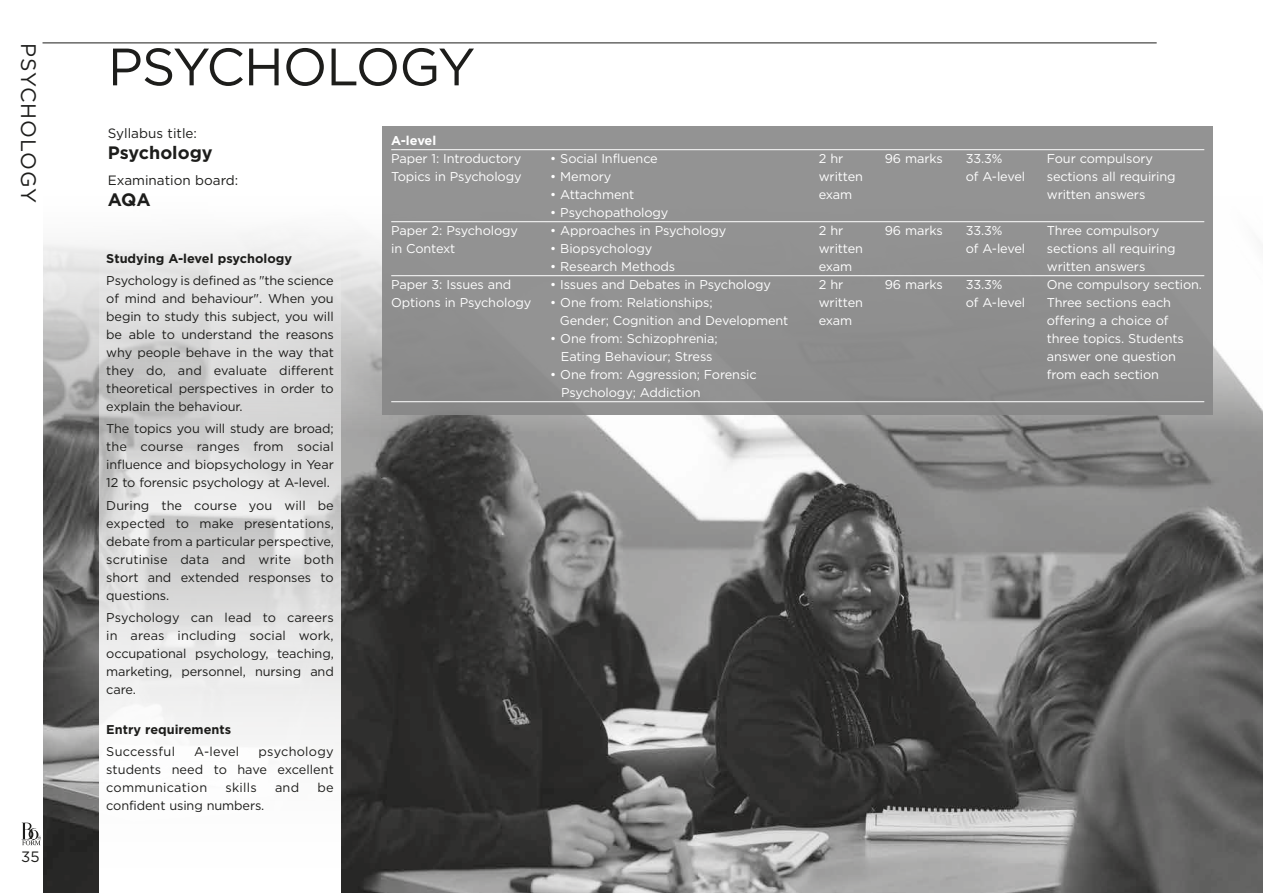
<style>
.page{position:relative;width:1263px;height:893px;background:#fff}
.page>*{position:absolute;margin:0;border:0;box-sizing:border-box;transform-origin:0 0}
.t1{font:52.5px "Gotham";letter-spacing:-.02em;color:#1d1d1b}
.t2{font:21px "Gotham";letter-spacing:.05em;color:#1d1d1b}
.t3{font:700 18px "Gotham";color:#1d1d1b}
.t4{font:15px "Gotham";color:#1d1d1b}
.t5{font:13.5px "Gotham";color:#1d1d1b}
.t6{font:12.75px/18px "Gotham";letter-spacing:-.01em;color:#1d1d1b;text-align:justify}
.t7{font:12.75px "Gotham";letter-spacing:-.01em;color:#fff}
.t8{font:700 12.75px "Gotham";color:#1d1d1b}
.t9{font:12.75px "Gotham";letter-spacing:.02em;color:#1d1d1b}
.t10{font:700 12.75px "Gotham";letter-spacing:-.015em;color:#fff}
</style>
<div class="page">
<img style="left:43px;top:432px;width:1220px;height:461px">
<svg style="left:99px;top:432px;width:242px;height:461px"></svg>
<svg style="left:43px;top:190px;width:1220px;height:242px"></svg>
<div style="left:383px;top:126px;width:830px;height:289px;background:#929292"></div>
<hr style="left:391px;top:149px;width:813px;height:1px;background:#fff">
<hr style="left:391px;top:221px;width:813px;height:1px;background:#fff">
<hr style="left:391px;top:275px;width:813px;height:1px;background:#fff">
<hr style="left:391px;top:401px;width:813px;height:1px;background:#fff">
<hr style="left:43px;top:43px;width:1114px;height:1px;background:#1d1d1b">
<svg style="left:21px;top:823px;width:20px;height:22px"></svg>
<h2 class="t2" style="left:42px;top:43px;width:162px;rotate:90deg">PSYCHOLOGY</h2>
<p class="t4" style="left:21px;top:847px;width:20px">35</p>
<h1 class="t1" style="left:108px;top:33px;width:369px">PSYCHOLOGY</h1>
<p class="t5" style="left:108px;top:125px;width:91px">Syllabus title:</p>
<h3 class="t3" style="left:108px;top:141px;width:106px">Psychology</h3>
<p class="t5" style="left:108px;top:171px;width:132px">Examination board:</p>
<h3 class="t3" style="left:108px;top:187px;width:44px">AQA</h3>
<p class="t8" style="left:106px;top:250px;width:187px">Studying A-level psychology</p>
<p class="t6" style="left:106px;top:271px;width:229px">Psychology is defined as "the science of mind and behaviour". When you begin to study this subject, you will be able to understand the reasons why people behave in the way that they do, and evaluate different theoretical perspectives in order to explain the behaviour.</p>
<p class="t6" style="left:106px;top:420px;width:229px">The topics you will study are broad; the course ranges from social influence and biopsychology in Year 12 to forensic psychology at A-level.</p>
<p class="t6" style="left:106px;top:496px;width:229px">During the course you will be expected to make presentations, debate from a particular perspective, scrutinise data and write both short and extended responses to questions.</p>
<p class="t6" style="left:106px;top:608px;width:229px">Psychology can lead to careers in areas including social work, occupational psychology, teaching, marketing, personnel, nursing and care.</p>
<p class="t8" style="left:106px;top:721px;width:126px">Entry requirements</p>
<p class="t9" style="left:106px;top:744px;width:70px">Successful</p>
<p class="t6" style="left:194px;top:743px;width:47px">A-level</p>
<p class="t6" style="left:106px;top:743px;width:229px;text-indent:152px">psychology students need to have excellent communication</p>
<p class="t6" style="left:225px;top:779px;width:33px">skills</p>
<p class="t6" style="left:275px;top:779px;width:26px">and</p>
<p class="t6" style="left:317px;top:779px;width:18px">be</p>
<p class="t6" style="left:106px;top:797px;width:160px">confident using numbers.</p>
<p class="t10" style="left:391px;top:132px;width:47px">A-level</p>
<p class="t7" style="left:391px;top:150px;width:131px">Paper 1: Introductory</p>
<p class="t7" style="left:550px;top:150px;width:109px">• Social Influence</p>
<p class="t7" style="left:819px;top:150px;width:26px">2 hr</p>
<p class="t7" style="left:885px;top:150px;width:60px">96 marks</p>
<p class="t7" style="left:966px;top:150px;width:38px">33.3%</p>
<p class="t7" style="left:1047px;top:150px;width:108px">Four compulsory</p>
<p class="t7" style="left:391px;top:168px;width:132px">Topics in Psychology</p>
<p class="t7" style="left:550px;top:168px;width:63px">• Memory</p>
<p class="t7" style="left:819px;top:168px;width:46px">written</p>
<p class="t7" style="left:966px;top:168px;width:61px">of A-level</p>
<p class="t7" style="left:1047px;top:168px;width:130px">sections all requiring</p>
<p class="t7" style="left:550px;top:186px;width:86px">• Attachment</p>
<p class="t7" style="left:819px;top:186px;width:35px">exam</p>
<p class="t7" style="left:1047px;top:186px;width:100px">written answers</p>
<p class="t7" style="left:550px;top:204px;width:120px">• Psychopathology</p>
<p class="t7" style="left:391px;top:222px;width:128px">Paper 2: Psychology</p>
<p class="t7" style="left:550px;top:222px;width:178px">• Approaches in Psychology</p>
<p class="t7" style="left:819px;top:222px;width:26px">2 hr</p>
<p class="t7" style="left:885px;top:222px;width:60px">96 marks</p>
<p class="t7" style="left:966px;top:222px;width:38px">33.3%</p>
<p class="t7" style="left:1047px;top:222px;width:114px">Three compulsory</p>
<p class="t7" style="left:391px;top:240px;width:66px">in Context</p>
<p class="t7" style="left:550px;top:240px;width:104px">• Biopsychology</p>
<p class="t7" style="left:819px;top:240px;width:46px">written</p>
<p class="t7" style="left:966px;top:240px;width:61px">of A-level</p>
<p class="t7" style="left:1047px;top:240px;width:130px">sections all requiring</p>
<p class="t7" style="left:550px;top:258px;width:126px">• Research Methods</p>
<p class="t7" style="left:819px;top:258px;width:35px">exam</p>
<p class="t7" style="left:1047px;top:258px;width:100px">written answers</p>
<p class="t7" style="left:391px;top:276px;width:122px">Paper 3: Issues and</p>
<p class="t7" style="left:550px;top:276px;width:222px">• Issues and Debates in Psychology</p>
<p class="t7" style="left:819px;top:276px;width:26px">2 hr</p>
<p class="t7" style="left:885px;top:276px;width:60px">96 marks</p>
<p class="t7" style="left:966px;top:276px;width:38px">33.3%</p>
<p class="t7" style="left:1047px;top:276px;width:157px">One compulsory section.</p>
<p class="t7" style="left:391px;top:294px;width:142px">Options in Psychology</p>
<p class="t7" style="left:550px;top:294px;width:164px">• One from: Relationships;</p>
<p class="t7" style="left:819px;top:294px;width:46px">written</p>
<p class="t7" style="left:966px;top:294px;width:61px">of A-level</p>
<p class="t7" style="left:1047px;top:294px;width:126px">Three sections each</p>
<p class="t7" style="left:560px;top:312px;width:230px">Gender; Cognition and Development</p>
<p class="t7" style="left:819px;top:312px;width:35px">exam</p>
<p class="t7" style="left:1047px;top:312px;width:123px">offering a choice of</p>
<p class="t7" style="left:550px;top:330px;width:169px">• One from: Schizophrenia;</p>
<p class="t7" style="left:1047px;top:330px;width:138px">three topics. Students</p>
<p class="t7" style="left:561px;top:348px;width:153px">Eating Behaviour; Stress</p>
<p class="t7" style="left:1047px;top:348px;width:131px">answer one question</p>
<p class="t7" style="left:550px;top:366px;width:208px">• One from: Aggression; Forensic</p>
<p class="t7" style="left:1047px;top:366px;width:114px">from each section</p>
<p class="t7" style="left:561px;top:384px;width:141px">Psychology; Addiction</p>
</div>
